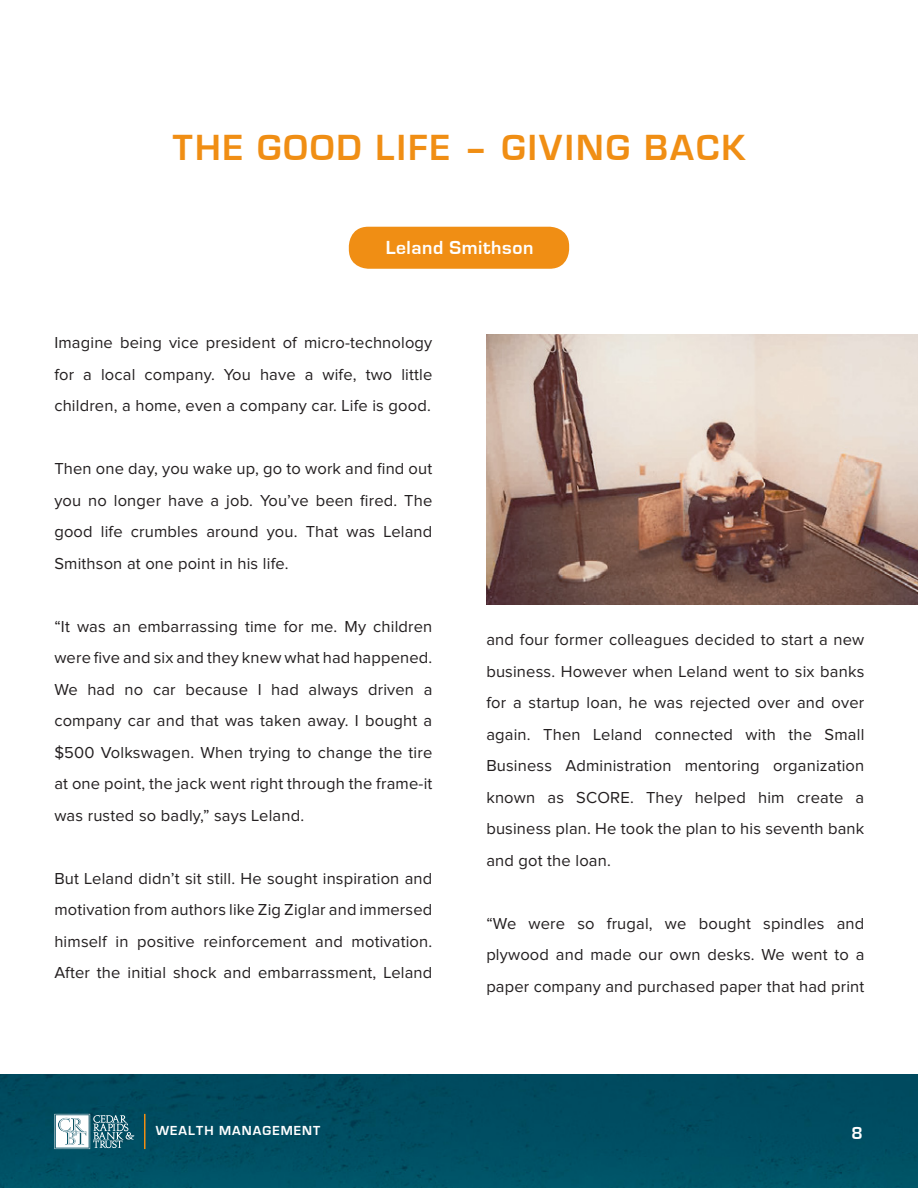
<style>
.page{position:relative;width:918px;height:1188px;background:#fff}
.page>*{position:absolute;margin:0;border:0;box-sizing:border-box;transform-origin:0 0}
.t1{font:700 37.5px "Eurostile";letter-spacing:.06em;color:#f08e14}
.t2{font:700 19.5px "Eurostile";letter-spacing:.03em;color:#fff}
.t3{font:700 18px "Eurostile";color:#fff}
.t4{font:16.5px/31.5px "Proxima Nova";letter-spacing:.01em;color:#231f20;text-align:justify}
.t5{font:700 13.5px "Eurostile";letter-spacing:.08em;color:#fff}
</style>
<div class="page">
<img style="left:0;top:1075px;width:918px;height:113px">
<svg style="left:54px;top:1114px;width:80px;height:35px"></svg>
<hr style="left:144px;top:1114px;width:2px;height:35px;background:#f08e14">
<div style="left:349px;top:227px;width:220px;height:42px;background:#f08e14;border-radius:20px"></div>
<img style="left:486px;top:335px;width:432px;height:270px">
<p class="t1" style="left:173px;top:127px;width:574px">THE GOOD LIFE – GIVING BACK</p>
<p class="t2" style="left:386px;top:237px;width:149px">Leland Smithson</p>
<p class="t4" style="left:54px;top:327px;width:380px">Imagine being vice president of micro-technology for a local company. You have a wife, two little children, a home, even a company car. Life is good.</p>
<p class="t4" style="left:54px;top:453px;width:380px">Then one day, you wake up, go to work and find out you no longer have a job. You’ve been fired. The good life crumbles around you. That was Leland Smithson at one point in his life.</p>
<p class="t4" style="left:54px;top:611px;width:380px">“It was an embarrassing time for me. My children were five and six and they knew what had happened.<br>We had no car because I had always driven a company car and that was taken away. I bought a $500 Volkswagen. When trying to change the tire at one point, the jack went right through the frame-it was rusted so badly,” says Leland.</p>
<p class="t4" style="left:54px;top:863px;width:379px">But Leland didn’t sit still. He sought inspiration and motivation from authors like Zig Ziglar and immersed himself in positive reinforcement and motivation.<br>After the initial shock and embarrassment, Leland</p>
<p class="t4" style="left:486px;top:624px;width:380px">and four former colleagues decided to start a new business. However when Leland went to six banks for a startup loan, he was rejected over and over again. Then Leland connected with the Small Business Administration mentoring organization known as SCORE. They helped him create a business plan. He took the plan to his seventh bank and got the loan.</p>
<p class="t4" style="left:486px;top:908px;width:380px">“We were so frugal, we bought spindles and plywood and made our own desks. We went to a paper company and purchased paper that had print</p>
<p class="t5" style="left:156px;top:1123px;width:166px">WEALTH MANAGEMENT</p>
<p class="t3" style="left:851px;top:1124px;width:13px">8</p>
</div>
